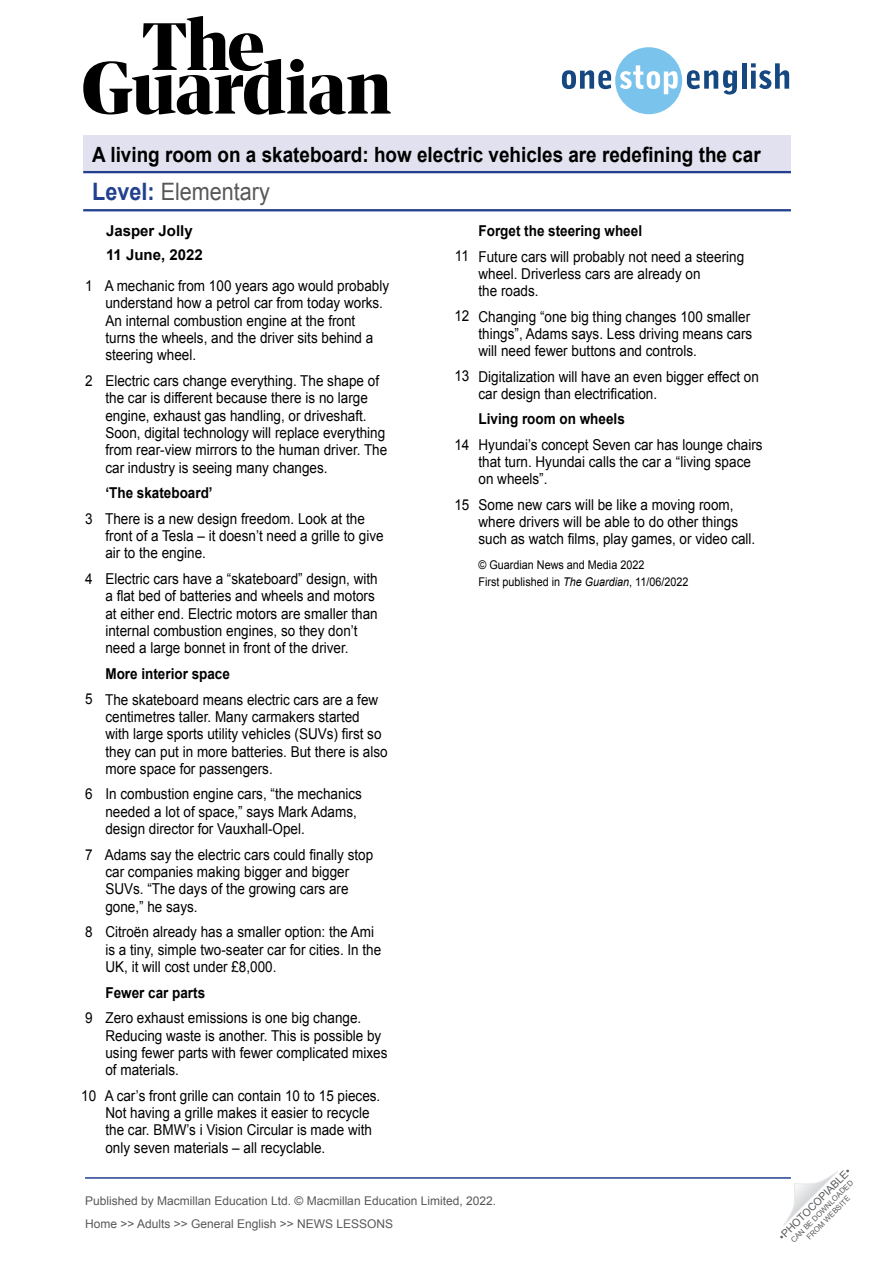
<style>
.page{position:relative;width:893px;height:1263px;background:#fff}
.page>*{position:absolute;margin:0;border:0;box-sizing:border-box;transform-origin:0 0}
.t1{font:24px "Arial";color:#58585a;scale:.9 1}
.t2{font:700 21px "Arial";color:#000;scale:.9 1}
.Article__Body_text{font:15px/17.4px "Arial";color:#000;scale:.9 1}
.Article__Body_text-2{font:700 15px "Arial";color:#000;scale:.9 1}
.Article__Main_subtit{font:700 15px "Arial";color:#000}
.t3{font:12px/23px "Arial";color:#58595b}
.Article__FT_copyrigh{font:12px "Arial";color:#000;scale:.9 1}
.t4{font:10.5px "Arial";color:#58595b}
.t5{font:7.5px/9px "Arial";color:#58595b;text-align:center}
.s1{font-weight:700;color:#23408f}
.s2{font-style:italic}
</style>
<div class="page">
<svg style="left:783px;top:1171px;width:55px;height:55px"></svg>
<svg style="left:83px;top:16px;width:308px;height:99px"></svg>
<svg style="left:562px;top:47px;width:175px;height:67px"></svg>
<hr style="left:742px;top:63px;width:4px;height:26px;background:#154780">
<svg style="left:751px;top:63px;width:38px;height:26px"></svg>
<hr style="left:85px;top:1177px;width:706px;height:2px;background:#23408f">
<div style="left:83px;top:136px;width:708px;height:37px;background:#e1e1ef"></div>
<hr style="left:83px;top:171px;width:708px;height:2px;background:#23408f">
<hr style="left:83px;top:209px;width:708px;height:2px;background:#23408f">
<h2 class="t2" style="left:92px;top:141px;width:744px">A living room on a skateboard: how electric vehicles are redefining the car</h2>
<h1 class="t1" style="left:92px;top:176px;width:199px"><span class="s1">Level:</span> Elementary</h1>
<p class="Article__Main_subtit" style="left:106px;top:221px;width:88px">Jasper Jolly</p>
<p class="Article__Main_subtit" style="left:106px;top:245px;width:98px">11 June, 2022</p>
<p class="Article__Body_text" style="left:105px;top:277px;width:317px">A mechanic from 100 years ago would probably understand how a petrol car from today works.<br>An internal combustion engine at the front<br>turns the wheels, and the driver sits behind a steering wheel.</p>
<p class="Article__Body_text" style="left:105px;top:372px;width:315px">Electric cars change everything. The shape of the car is different because there is no large engine, exhaust gas handling, or driveshaft.<br>Soon, digital technology will replace everything from rear-view mirrors to the human driver. The car industry is seeing many changes.</p>
<p class="Article__Body_text-2" style="left:105px;top:483px;width:121px">‘The skateboard’</p>
<p class="Article__Body_text" style="left:105px;top:510px;width:311px">There is a new design freedom. Look at the front of a Tesla – it doesn’t need a grille to give air to the engine.</p>
<p class="Article__Body_text" style="left:105px;top:570px;width:304px">Electric cars have a “skateboard” design, with a flat bed of batteries and wheels and motors at either end. Electric motors are smaller than internal combustion engines, so they don’t need a large bonnet in front of the driver.</p>
<p class="Article__Body_text-2" style="left:105px;top:664px;width:140px">More interior space</p>
<p class="Article__Body_text" style="left:105px;top:691px;width:315px">The skateboard means electric cars are a few centimetres taller. Many carmakers started<br>with large sports utility vehicles (SUVs) first so they can put in more batteries. But there is also more space for passengers.</p>
<p class="Article__Body_text" style="left:105px;top:786px;width:287px">In combustion engine cars, “the mechanics needed a lot of space,” says Mark Adams, design director for Vauxhall-Opel.</p>
<p class="Article__Body_text" style="left:105px;top:846px;width:300px">Adams say the electric cars could finally stop car companies making bigger and bigger SUVs. “The days of the growing cars are gone,” he says.</p>
<p class="Article__Body_text" style="left:105px;top:923px;width:308px">Citroën already has a smaller option: the Ami is a tiny, simple two-seater car for cities. In the<br>UK, it will cost under £8,000.</p>
<p class="Article__Body_text-2" style="left:105px;top:982px;width:112px">Fewer car parts</p>
<p class="Article__Body_text" style="left:105px;top:1009px;width:315px">Zero exhaust emissions is one big change.<br>Reducing waste is another. This is possible by using fewer parts with fewer complicated mixes of materials.</p>
<p class="Article__Body_text" style="left:105px;top:1087px;width:308px">A car’s front grille can contain 10 to 15 pieces.<br>Not having a grille makes it easier to recycle the car. BMW’s i Vision Circular is made with only seven materials – all recyclable.</p>
<p class="Article__Body_text-2" style="left:478px;top:221px;width:183px">Forget the steering wheel</p>
<p class="Article__Body_text" style="left:478px;top:248px;width:297px">Future cars will probably not need a steering wheel. Driverless cars are already on<br>the roads.</p>
<p class="Article__Body_text" style="left:478px;top:308px;width:306px">Changing “one big thing changes 100 smaller things”, Adams says. Less driving means cars will need fewer buttons and controls.</p>
<p class="Article__Body_text" style="left:478px;top:368px;width:313px">Digitalization will have an even bigger effect on car design than electrification.</p>
<p class="Article__Body_text-2" style="left:478px;top:409px;width:164px">Living room on wheels</p>
<p class="Article__Body_text" style="left:478px;top:436px;width:317px">Hyundai’s concept Seven car has lounge chairs that turn. Hyundai calls the car a “living space on wheels”.</p>
<p class="Article__Body_text" style="left:478px;top:496px;width:309px">Some new cars will be like a moving room, where drivers will be able to do other things such as watch films, play games, or video call.</p>
<p class="Article__FT_copyrigh" style="left:478px;top:557px;width:186px">© Guardian News and Media 2022</p>
<p class="Article__FT_copyrigh" style="left:478px;top:574px;width:235px">First published in <span class="s2">The Guardian</span>, 11/06/2022</p>
<p class="Article__Body_text" style="left:455px;top:248px;width:17px">11</p>
<p class="Article__Body_text" style="left:85px;top:277px;width:10px">1</p>
<p class="Article__Body_text" style="left:454px;top:308px;width:18px">12</p>
<p class="Article__Body_text" style="left:454px;top:368px;width:18px">13</p>
<p class="Article__Body_text" style="left:85px;top:372px;width:10px">2</p>
<p class="Article__Body_text" style="left:454px;top:436px;width:18px">14</p>
<p class="Article__Body_text" style="left:454px;top:496px;width:18px">15</p>
<p class="Article__Body_text" style="left:85px;top:510px;width:10px">3</p>
<p class="Article__Body_text" style="left:85px;top:570px;width:10px">4</p>
<p class="Article__Body_text" style="left:85px;top:690px;width:10px">5</p>
<p class="Article__Body_text" style="left:85px;top:785px;width:10px">6</p>
<p class="Article__Body_text" style="left:85px;top:846px;width:10px">7</p>
<p class="Article__Body_text" style="left:85px;top:923px;width:10px">8</p>
<p class="Article__Body_text" style="left:85px;top:1009px;width:10px">9</p>
<p class="Article__Body_text" style="left:81px;top:1087px;width:18px">10</p>
<p class="t3" style="left:85px;top:1189px;width:413px">Published by Macmillan Education Ltd. © Macmillan Education Limited, 2022.<br>Home &gt;&gt; Adults &gt;&gt; General English &gt;&gt; NEWS LESSONS</p>
<p class="t4" style="left:776px;top:1233px;width:99px;rotate:-45deg">•PHOTOCOPIABLE•</p>
<p class="t5" style="left:789px;top:1238px;width:86px;rotate:-45deg">CAN BE DOWNLOADED<br>FROM WEBSITE</p>
</div>
